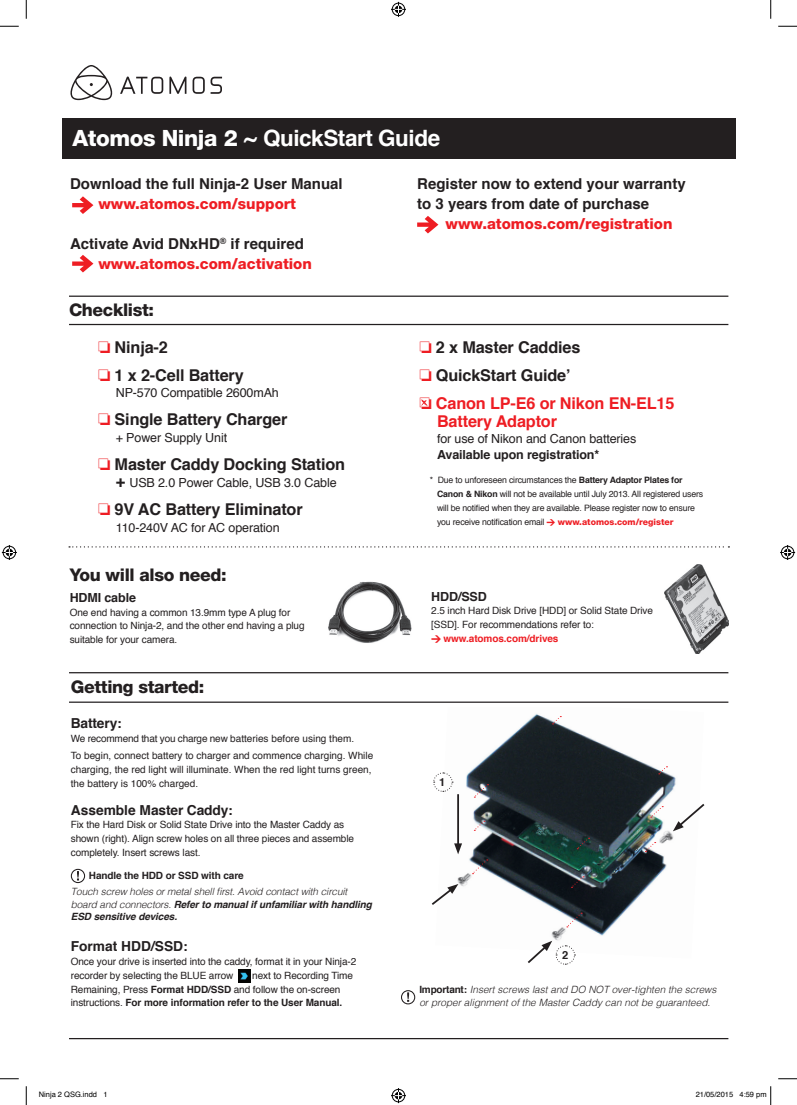
<style>
.page{position:relative;width:797px;height:1105px;background:#fff}
.page>*{position:absolute;margin:0;border:0;box-sizing:border-box;transform-origin:0 0}
.t1{font:700 22.5px "Helvetica";letter-spacing:-.02em;color:#fff}
.t2{font:800 17.5px "Helvetica Neue";letter-spacing:-.02em;color:#231f20}
.t3{font:700 16.25px/28.1px "Helvetica";letter-spacing:-.01em;color:#231f20}
.t4{font:700 16.25px "Helvetica";letter-spacing:-.01em;color:#ee1d23}
.t5{font:700 15px/20px "Helvetica";color:#231f20}
.t6{font:800 15px "Helvetica Neue";color:#ee1d23}
.t7{font:700 13.75px "Helvetica";color:#231f20}
.t8{font:12.5px "Helvetica";letter-spacing:-.01em;color:#231f20}
.t9{font:700 12.5px "Helvetica";letter-spacing:-.01em;color:#231f20}
.t10{font:700 11.12px "Helvetica";color:#231f20}
.t11{font:10px/13.8px "Helvetica";letter-spacing:-.01em;color:#231f20}
.t12{font:italic 300 10px/12.5px "Helvetica";color:#231f20}
.t13{font:700 10px "Helvetica";letter-spacing:-.01em;color:#231f20}
.t14{font:8.75px/13.8px "Helvetica";letter-spacing:-.02em;color:#231f20}
.t15{font:7.5px "Helvetica";color:#000}
.s1{font-family:"Helvetica Neue";font-weight:800}
.s2{color:#ee1d23}
.s3{font-weight:700;font-size:16.25px}
.s4{font-weight:700}
.s5{font-family:"DIN";font-weight:900;color:#ee1d23}
.s6{font-family:"Helvetica Neue";font-weight:800;color:#ee1d23}
.s7{font-weight:700;color:#ee1d23}
.s8{font-weight:700;font-style:normal}
</style>
<div class="page">
<img style="left:453px;top:713px;width:223px;height:243px">
<hr style="left:457px;top:794px;width:2px;height:53px;background:#231f20">
<svg style="left:454px;top:843px;width:8px;height:11px"></svg>
<svg style="left:433px;top:772px;width:20px;height:20px"></svg>
<img style="left:545px;top:926px;width:24px;height:15px">
<svg style="left:526px;top:941px;width:49px;height:24px"></svg>
<img style="left:650px;top:827px;width:26px;height:18px">
<svg style="left:645px;top:842px;width:10px;height:10px"></svg>
<svg style="left:577px;top:838px;width:12px;height:11px"></svg>
<svg style="left:571px;top:876px;width:13px;height:12px"></svg>
<svg style="left:474px;top:821px;width:11px;height:10px"></svg>
<svg style="left:552px;top:716px;width:9px;height:8px"></svg>
<svg style="left:673px;top:802px;width:32px;height:29px"></svg>
<img style="left:453px;top:871px;width:22px;height:22px">
<svg style="left:431px;top:884px;width:27px;height:23px"></svg>
<svg style="left:474px;top:784px;width:14px;height:14px"></svg>
<svg style="left:658px;top:766px;width:9px;height:8px"></svg>
<svg style="left:566px;top:913px;width:16px;height:14px"></svg>
<svg style="left:472px;top:859px;width:16px;height:15px"></svg>
<svg style="left:650px;top:806px;width:13px;height:12px"></svg>
<img style="left:665px;top:565px;width:63px;height:89px">
<hr style="left:69px;top:296px;width:659px;height:1px;background:#231f20">
<hr style="left:69px;top:324px;width:659px;height:1px;background:#231f20">
<svg style="left:70px;top:65px;width:93px;height:35px"></svg>
<svg style="left:169px;top:77px;width:17px;height:17px"></svg>
<svg style="left:192px;top:77px;width:30px;height:17px"></svg>
<hr style="left:69px;top:672px;width:659px;height:1px;background:#231f20">
<hr style="left:69px;top:701px;width:659px;height:2px;background:#231f20">
<img style="left:328px;top:581px;width:84px;height:62px">
<svg style="left:69px;top:546px;width:660px;height:1px"></svg>
<hr style="left:69px;top:1038px;width:659px;height:1px;background:#231f20">
<svg style="left:72px;top:196px;width:21px;height:18px"></svg>
<svg style="left:72px;top:255px;width:21px;height:17px"></svg>
<svg style="left:417px;top:216px;width:21px;height:17px"></svg>
<div style="left:62px;top:118px;width:673px;height:40px;background:#231f20"></div>
<svg style="left:77px;top:871px;width:2px;height:9px"></svg>
<div style="left:71px;top:869px;width:14px;height:14px;border:1px solid #231f20;border-radius:50%"></div>
<svg style="left:407px;top:992px;width:2px;height:10px"></svg>
<div style="left:401px;top:990px;width:14px;height:14px;border:1px solid #231f20;border-radius:50%"></div>
<svg style="left:238px;top:970px;width:12px;height:12px"></svg>
<svg style="left:421px;top:399px;width:6px;height:7px"></svg>
<svg style="left:0;top:25px;width:19px;height:2px"></svg>
<svg style="left:778px;top:25px;width:19px;height:2px"></svg>
<svg style="left:0;top:1078px;width:19px;height:1px"></svg>
<svg style="left:778px;top:1078px;width:19px;height:1px"></svg>
<svg style="left:25px;top:0;width:2px;height:19px"></svg>
<svg style="left:25px;top:1086px;width:2px;height:19px"></svg>
<svg style="left:770px;top:0;width:1px;height:19px"></svg>
<svg style="left:391px;top:2px;width:15px;height:15px"></svg>
<svg style="left:391px;top:1088px;width:15px;height:15px"></svg>
<svg style="left:2px;top:545px;width:15px;height:15px"></svg>
<svg style="left:780px;top:545px;width:15px;height:15px"></svg>
<svg style="left:770px;top:1086px;width:1px;height:19px"></svg>
<h1 class="t1" style="left:72px;top:120px;width:369px"><span class="s1">Atomos Ninja 2</span> ~ QuickStart Guide</h1>
<h3 class="t5" style="left:70px;top:174px;width:274px">Download the full Ninja-2 User Manual</h3>
<h3 class="t6" style="left:98px;top:195px;width:199px">www.atomos.com/support</h3>
<h3 class="t5" style="left:70px;top:234px;width:235px">Activate Avid DNxHD<sup>®</sup> if required</h3>
<h3 class="t6" style="left:98px;top:255px;width:215px">www.atomos.com/activation</h3>
<h2 class="t2" style="left:69px;top:299px;width:87px">Checklist:</h2>
<h3 class="t3" style="left:98px;top:333px;width:147px"><span class="s2">❏</span> Ninja-2<br><span class="s2">❏</span> 1 x 2-Cell Battery</h3>
<p class="t8" style="left:116px;top:383px;width:165px">NP-570 Compatible 2600mAh</p>
<h3 class="t3" style="left:98px;top:406px;width:191px"><span class="s2">❏</span> Single Battery Charger</h3>
<p class="t8" style="left:116px;top:427px;width:113px">+ Power Supply Unit</p>
<h3 class="t3" style="left:98px;top:450px;width:248px"><span class="s2">❏</span> Master Caddy Docking Station</h3>
<p class="t8" style="left:116px;top:473px;width:222px"><span class="s3">+</span> USB 2.0 Power Cable, USB 3.0 Cable</p>
<h3 class="t3" style="left:98px;top:496px;width:206px"><span class="s2">❏</span> 9V AC Battery Eliminator</h3>
<p class="t8" style="left:116px;top:517px;width:165px">110-240V AC for AC operation</p>
<h2 class="t2" style="left:70px;top:564px;width:159px">You will also need:</h2>
<p class="t9" style="left:70px;top:587px;width:68px">HDMI cable</p>
<p class="t11" style="left:70px;top:605px;width:236px">One end having a common 13.9mm type A plug for connection to Ninja-2, and the other end having a plug suitable for your camera.</p>
<h2 class="t2" style="left:71px;top:677px;width:135px">Getting started:</h2>
<h3 class="t7" style="left:71px;top:712px;width:52px">Battery:</h3>
<p class="t11" style="left:71px;top:730px;width:304px;line-height:17.2px">We recommend that you charge new batteries before using them.<br>To begin, connect battery to charger and commence charging. While</p>
<p class="t11" style="left:71px;top:763px;width:302px">charging, the red light will illuminate. When the red light turns green, the battery is 100% charged.</p>
<h3 class="t7" style="left:71px;top:798px;width:164px">Assemble Master Caddy:</h3>
<p class="t11" style="left:71px;top:818px;width:285px">Fix the Hard Disk or Solid State Drive into the Master Caddy as shown (right). Align screw holes on all three pieces and assemble completely. Insert screws last.</p>
<p class="t13" style="left:89px;top:868px;width:156px">Handle the HDD or SSD with care</p>
<p class="t12" style="left:71px;top:885px;width:302px">Touch screw holes or metal shell first. Avoid contact with circuit board and connectors. <span class="s4">Refer to manual if unfamiliar with handling<br>ESD sensitive devices.</span></p>
<h3 class="t7" style="left:71px;top:935px;width:118px">Format HDD/SSD:</h3>
<p class="t11" style="left:71px;top:955px;width:287px">Once your drive is inserted into the caddy, format it in your Ninja-2 recorder by selecting the BLUE arrow</p>
<p class="t11" style="left:71px;top:969px;width:284px;text-indent:181px">next to Recording Time<br>Remaining, Press <span class="s4">Format HDD/SSD</span> and follow the on-screen instructions. <span class="s4">For more information refer to the User Manual.</span></p>
<h3 class="t5" style="left:417px;top:174px;width:270px">Register now to extend your warranty to 3 years from date of purchase</h3>
<h3 class="t6" style="left:445px;top:215px;width:228px">www.atomos.com/registration</h3>
<h3 class="t3" style="left:419px;top:333px;width:257px"><span class="s2">❏</span> 2 x Master Caddies<br><span class="s2">❏</span> QuickStart Guide’<br><span class="s2">❏ Canon LP-E6 or Nikon EN-EL15</span></h3>
<h3 class="t4" style="left:437px;top:408px;width:121px">Battery Adaptor</h3>
<p class="t8" style="left:437px;top:429px;width:201px">for use of Nikon and Canon batteries</p>
<p class="t9" style="left:437px;top:444px;width:164px">Available upon registration*</p>
<p class="t14" style="left:437px;top:474px;width:268px;text-indent:-7px">* Due to unforeseen circumstances the <span class="s4">Battery Adaptor Plates for Canon &amp; Nikon</span> will not be available until July 2013. All registered users will be notified when they are available. Please register now to ensure you receive notification email <span class="s5">&gt;</span> <span class="s6">www.atomos.com/register</span></p>
<p class="t9" style="left:431px;top:586px;width:57px">HDD/SSD</p>
<p class="t11" style="left:431px;top:604px;width:223px">2.5 inch Hard Disk Drive [HDD] or Solid State Drive [SSD]. For recommendations refer to:<br><span class="s5">&gt;</span> <span class="s7">www.atomos.com/drives</span></p>
<p class="t10" style="left:439px;top:773px;width:8px">1</p>
<p class="t10" style="left:562px;top:946px;width:8px">2</p>
<p class="t12" style="left:419px;top:983px;width:298px"><span class="s8">Important:</span> Insert screws last and DO NOT over-tighten the screws or proper alignment of the Master Caddy can not be guaranteed.</p>
<p class="t15" style="left:39px;top:1089px;width:70px">Ninja 2 QSG.indd 1</p>
<p class="t15" style="left:695px;top:1089px;width:72px">21/05/2015 4:59 pm</p>
</div>
